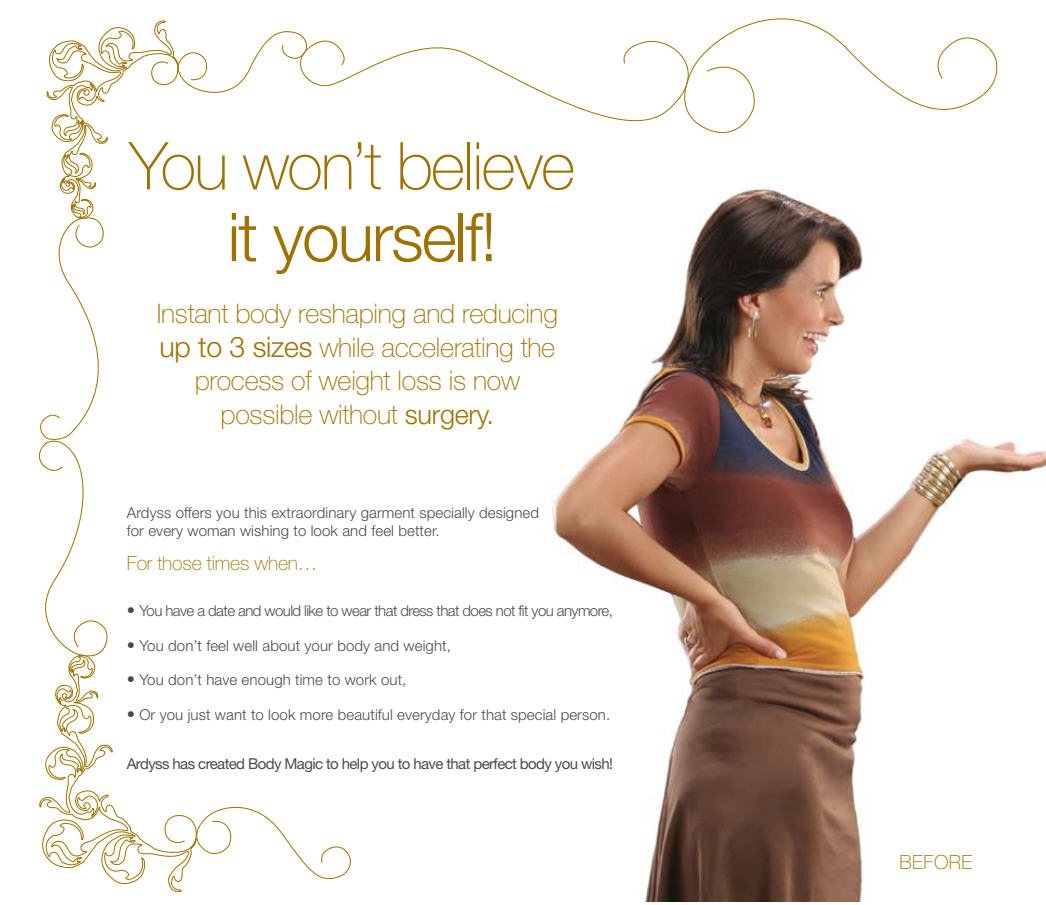
<style>
.page{position:relative;width:1046px;height:905px;background:#fff}
.page>*{position:absolute;margin:0;border:0;box-sizing:border-box;transform-origin:0 0}
.t1{font:300 67.5px "Helvetica Neue";letter-spacing:-.03em;color:#9f7200}
.t2{font:100 66px "Helvetica Neue";letter-spacing:-.03em;color:#9f7200}
.t3{font:100 27px/33.9px "Helvetica Neue";letter-spacing:-.01em;color:#9f7200;text-align:center}
.t4{font:100 19.5px "Helvetica Neue";letter-spacing:-.01em;color:#9f7200}
.t5{font:300 15px/18px "Helvetica Neue";letter-spacing:.005em;color:#4b4b4d}
.t6{font:300 15px "Helvetica Neue";letter-spacing:-.04em;color:#4b4b4d}
.t7{font:15px "Helvetica Neue";letter-spacing:-.04em;color:#4b4b4d}
.s1{font-weight:300;font-size:28.5px}
.s2{font-weight:300}
.s3{font-size:16.5px}
</style>
<div class="page">
<img style="left:552px;top:187px;width:493px;height:714px">
<svg style="left:714px;top:18px;width:284px;height:115px"></svg>
<svg style="left:38px;top:21px;width:313px;height:871px"></svg>
<svg style="left:287px;top:30px;width:427px;height:116px"></svg>
<h2 class="t2" style="left:129px;top:129px;width:447px">You won’t believe</h2>
<h1 class="t1" style="left:227px;top:196px;width:270px">it yourself!</h1>
<h3 class="t3" style="left:157px;top:296px;width:402px">Instant body reshaping and reducing <span class="s1">up to 3 sizes</span> while accelerating the process of weight loss is now possible without <span class="s2">surgery.</span></h3>
<p class="t5" style="left:127px;top:503px;width:413px">Ardyss offers you this extraordinary garment specially designed for every woman wishing to look and feel better.</p>
<h3 class="t4" style="left:127px;top:552px;width:192px">For those times when…</h3>
<p class="t6" style="left:127px;top:602px;width:487px"><span class="s3">•</span> You have a date and would like to wear that dress that does not fit you anymore,</p>
<p class="t5" style="left:127px;top:636px;width:325px"><span class="s3">•</span> You don’t feel well about your body and weight,</p>
<p class="t5" style="left:127px;top:670px;width:281px"><span class="s3">•</span> You don’t have enough time to work out,</p>
<p class="t5" style="left:127px;top:705px;width:484px"><span class="s3">•</span> Or you just want to look more beautiful everyday for that special person.</p>
<p class="t7" style="left:127px;top:755px;width:487px">Ardyss has created Body Magic to help you to have that perfect body you wish!</p>
<h3 class="t4" style="left:899px;top:851px;width:74px">BEFORE</h3>
</div>
